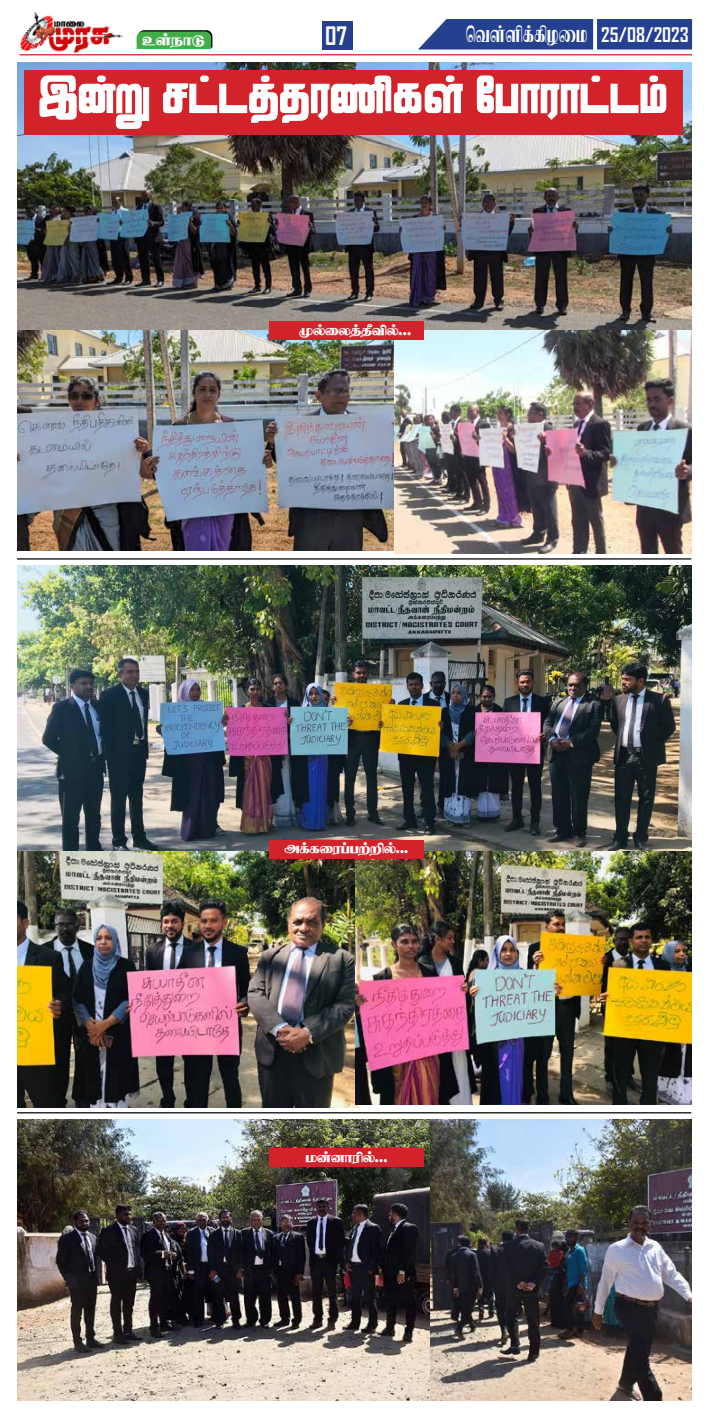
<style>
.page{position:relative;width:709px;height:1418px;background:#fff}
.page>*{position:absolute;margin:0;border:0;box-sizing:border-box;transform-origin:0 0}
.t1{font:56.25px "RAVIB Normal";letter-spacing:-.005em;color:#fff}
.t2{font:24.38px "Aachchei";color:#fff}
.t3{font:700 24.38px "Agency FB";color:#fff}
.t4{font:19.25px "NC Thevan";color:#fff}
.t5{font:17.5px "NC Thevan";letter-spacing:-.005em;color:#fff}
.s1{font-family:"Agency FB";font-weight:700;font-size:19.25px}
</style>
<div class="page">
<div style="left:321px;top:21px;width:31px;height:29px;background:#25408f"></div>
<hr style="left:20px;top:54px;width:672px;height:1px;background:#d2232a">
<svg style="left:137px;top:30px;width:75px;height:19px"></svg>
<img style="left:21px;top:12px;width:101px;height:41px">
<div style="left:418px;top:19px;width:274px;height:30px;background:#25408f"></div>
<svg style="left:593px;top:19px;width:4px;height:31px"></svg>
<img style="left:17px;top:62px;width:674px;height:269px">
<img style="left:17px;top:331px;width:377px;height:220px">
<img style="left:394px;top:331px;width:297px;height:222px">
<div style="left:269px;top:321px;width:154px;height:19px;background:#d2232a"></div>
<hr style="left:17px;top:558px;width:674px;height:1px;background:#000">
<hr style="left:17px;top:1112px;width:674px;height:1px;background:#000">
<div style="left:25px;top:70px;width:658px;height:65px;background:#d2232a"></div>
<img style="left:17px;top:565px;width:674px;height:286px">
<img style="left:17px;top:851px;width:341px;height:256px">
<img style="left:355px;top:851px;width:336px;height:253px">
<div style="left:269px;top:840px;width:154px;height:18px;background:#d2232a"></div>
<img style="left:17px;top:1119px;width:413px;height:281px">
<img style="left:430px;top:1119px;width:261px;height:281px">
<div style="left:269px;top:1148px;width:154px;height:19px;background:#d2232a"></div>
<p class="t4" style="left:142px;top:31px;width:64px">cs;ehL</p>
<h2 class="t3" style="left:325px;top:21px;width:23px">07</h2>
<h2 class="t2" style="left:465px;top:24px;width:224px">nts;spf;fpoik <span class="s1">25/08/2023</span></h2>
<h1 class="t1" style="left:39px;top:70px;width:630px">,d;W rl;lj;juzpfs; Nghuhl;lk;</h1>
<p class="t5" style="left:299px;top:321px;width:114px">Ky;iyj;jPtpy;...</p>
<p class="t5" style="left:284px;top:840px;width:126px">mf;fiug;gw;wpy;...</p>
<p class="t5" style="left:305px;top:1148px;width:84px">kd;dhupy;...</p>
</div>
